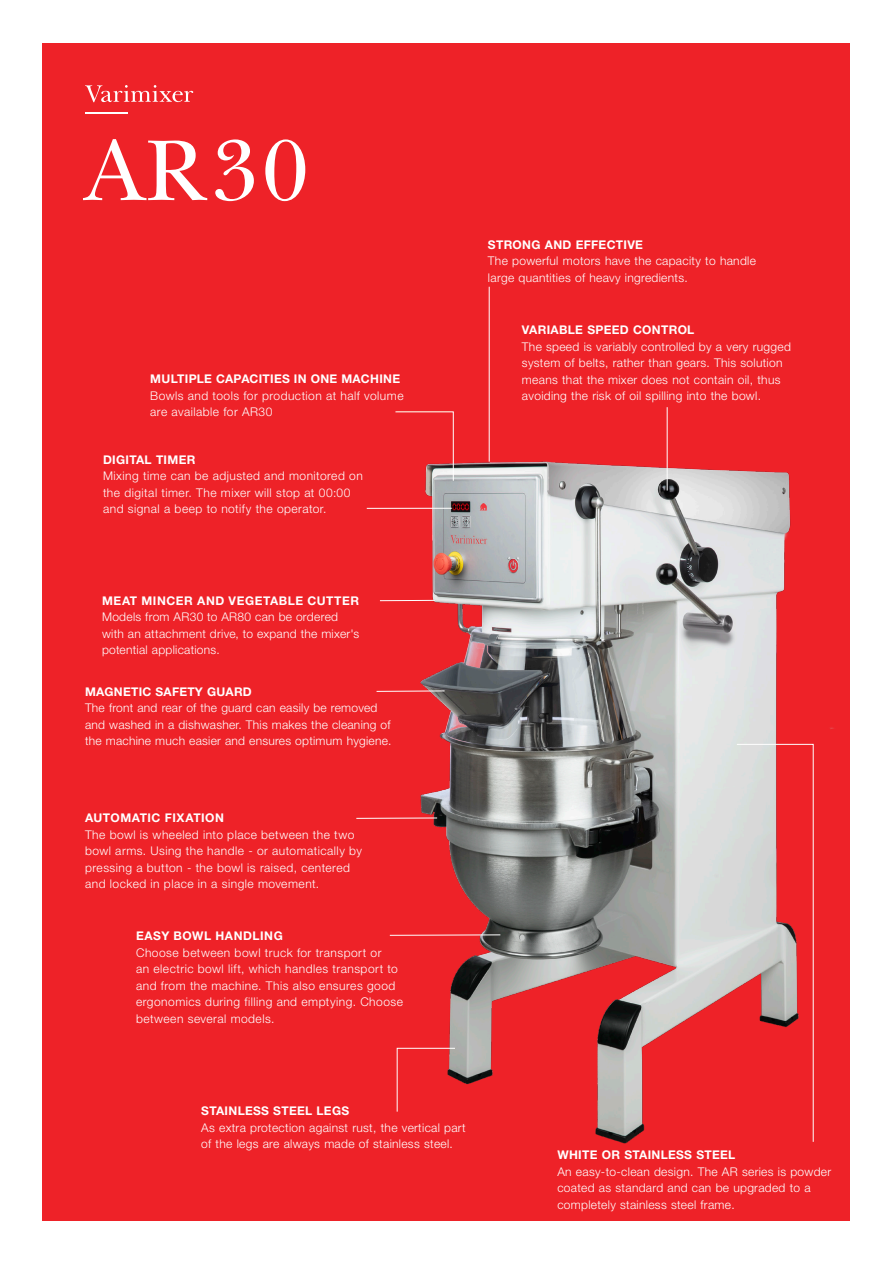
<style>
.page{position:relative;width:893px;height:1263px;background:#fff}
.page>*{position:absolute;margin:0;border:0;box-sizing:border-box;transform-origin:0 0}
.t1{font:90px "New Baskerville ITC Pro";color:#fff}
.t2{font:300 12px/16.5px "Helvetica Neue LT Std";letter-spacing:.025em;color:#fff}
.t3{font:700 12px "Helvetica Neue LT Std";letter-spacing:.025em;color:#fff}
.t4{font:700 12px "Helvetica Neue LT Std";letter-spacing:.045em;color:#fff}
.s1{font-weight:700}
</style>
<div class="page">
<div style="left:43px;top:43px;width:807px;height:1177px;background:#ee2228"></div>
<img style="left:375px;top:439px;width:459px;height:705px">
<hr style="left:667px;top:407px;width:1px;height:83px;background:#fff">
<hr style="left:489px;top:287px;width:1px;height:175px;background:#fff">
<hr style="left:356px;top:818px;width:81px;height:1px;background:#fff">
<svg style="left:389px;top:934px;width:112px;height:2px"></svg>
<hr style="left:367px;top:508px;width:85px;height:1px;background:#fff">
<svg style="left:395px;top:411px;width:59px;height:70px"></svg>
<svg style="left:397px;top:1048px;width:58px;height:64px"></svg>
<svg style="left:85px;top:85px;width:108px;height:17px"></svg>
<hr style="left:85px;top:113px;width:43px;height:1px;background:#fff">
<hr style="left:380px;top:600px;width:55px;height:1px;background:#fff">
<svg style="left:376px;top:690px;width:69px;height:2px"></svg>
<svg style="left:736px;top:744px;width:78px;height:398px"></svg>
<p class="t1" style="left:85px;top:120px;width:225px">AR30</p>
<p class="t2" style="left:150px;top:371px;width:255px"><span class="s1">MULTIPLE CAPACITIES IN ONE MACHINE<br></span>Bowls and tools for production at half volume are available for AR30</p>
<p class="t3" style="left:103px;top:452px;width:94px">DIGITAL TIMER</p>
<p class="t2" style="left:103px;top:467px;width:261px">Mixing time can be adjusted and monitored on the digital timer. The mixer will stop at 00:00 and signal a beep to notify the operator.</p>
<p class="t2" style="left:102px;top:592px;width:259px"><span class="s1">MEAT MINCER AND VEGETABLE CUTTER </span>Models from AR30 to AR80 can be ordered with an attachment drive, to expand the mixer's potential applications.</p>
<p class="t3" style="left:85px;top:684px;width:168px">MAGNETIC SAFETY GUARD</p>
<p class="t2" style="left:85px;top:699px;width:308px">The front and rear of the guard can easily be removed and washed in a dishwasher. This makes the cleaning of the machine much easier and ensures optimum hygiene.</p>
<p class="t3" style="left:85px;top:810px;width:140px">AUTOMATIC FIXATION</p>
<p class="t2" style="left:85px;top:826px;width:278px">The bowl is wheeled into place between the two bowl arms. Using the handle - or automatically by pressing a button - the bowl is raised, centered and locked in place in a single movement.</p>
<p class="t4" style="left:136px;top:929px;width:148px">EASY BOWL HANDLING</p>
<p class="t2" style="left:136px;top:944px;width:268px">Choose between bowl truck for transport or<br>an electric bowl lift, which handles transport to and from the machine. This also ensures good ergonomics during filling and emptying. Choose between several models.</p>
<p class="t2" style="left:488px;top:236px;width:270px"><span class="s1">STRONG AND EFFECTIVE<br></span>The powerful motors have the capacity to handle large quantities of heavy ingredients.</p>
<p class="t3" style="left:522px;top:323px;width:174px">VARIABLE SPEED CONTROL</p>
<p class="t2" style="left:522px;top:338px;width:270px">The speed is variably controlled by a very rugged system of belts, rather than gears. This solution means that the mixer does not contain oil, thus avoiding the risk of oil spilling into the bowl.</p>
<p class="t3" style="left:201px;top:1103px;width:149px">STAINLESS STEEL LEGS</p>
<p class="t2" style="left:201px;top:1119px;width:266px">As extra protection against rust, the vertical part of the legs are always made of stainless steel.</p>
<p class="t3" style="left:557px;top:1147px;width:179px">WHITE OR STAINLESS STEEL</p>
<p class="t2" style="left:557px;top:1163px;width:275px">An easy-to-clean design. The AR series is powder coated as standard and can be upgraded to a completely stainless steel frame.</p>
</div>
